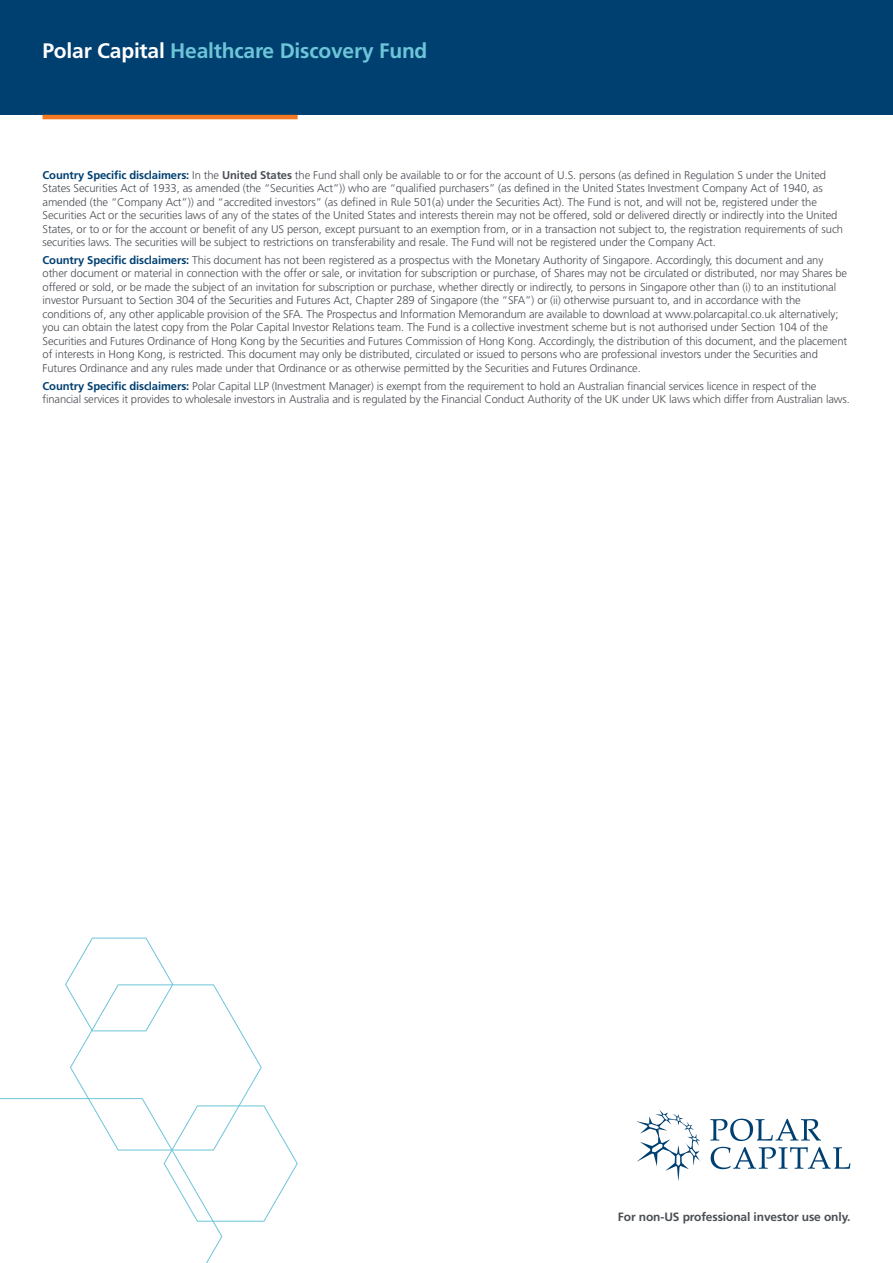
<style>
.page{position:relative;width:893px;height:1263px;background:#fff}
.page>*{position:absolute;margin:0;border:0;box-sizing:border-box;transform-origin:0 0}
.t1{font:700 21px "Frutiger LT";letter-spacing:-.01em;color:#6dc5d8}
.t2{font:700 12px "Frutiger LT";letter-spacing:-.01em;color:#4b4f55}
.t3{font:300 11.25px/13.5px "Frutiger LT";letter-spacing:-.01em;color:#4b4f55}
.s1{color:#fff}
.s2{font-weight:700;color:#004071}
.s3{font-weight:700}
</style>
<div class="page">
<div style="left:0;top:0;width:893px;height:115px;background:#004071"></div>
<hr style="left:43px;top:115px;width:255px;height:4px;background:#f47921">
<svg style="left:710px;top:1119px;width:111px;height:22px"></svg>
<svg style="left:711px;top:1147px;width:139px;height:22px"></svg>
<svg style="left:637px;top:1110px;width:63px;height:71px"></svg>
<svg style="left:0;top:937px;width:298px;height:326px"></svg>
<p class="t1" style="left:43px;top:39px;width:386px"><span class="s1">Polar Capital</span> Healthcare Discovery Fund</p>
<p class="t3" style="left:43px;top:168px;width:802px"><span class="s2">Country Specific disclaimers:</span> In the <span class="s3">United States</span> the Fund shall only be available to or for the account of U.S. persons (as defined in Regulation S under the United States Securities Act of 1933, as amended (the “Securities Act”)) who are “qualified purchasers” (as defined in the United States Investment Company Act of 1940, as amended (the “Company Act”)) and “accredited investors” (as defined in Rule 501(a) under the Securities Act). The Fund is not, and will not be, registered under the Securities Act or the securities laws of any of the states of the United States and interests therein may not be offered, sold or delivered directly or indirectly into the United States, or to or for the account or benefit of any US person, except pursuant to an exemption from, or in a transaction not subject to, the registration requirements of such securities laws. The securities will be subject to restrictions on transferability and resale. The Fund will not be registered under the Company Act.</p>
<p class="t3" style="left:43px;top:253px;width:806px"><span class="s2">Country Specific disclaimers:</span> This document has not been registered as a prospectus with the Monetary Authority of Singapore. Accordingly, this document and any other document or material in connection with the offer or sale, or invitation for subscription or purchase, of Shares may not be circulated or distributed, nor may Shares be offered or sold, or be made the subject of an invitation for subscription or purchase, whether directly or indirectly, to persons in Singapore other than (i) to an institutional investor Pursuant to Section 304 of the Securities and Futures Act, Chapter 289 of Singapore (the “SFA”) or (ii) otherwise pursuant to, and in accordance with the conditions of, any other applicable provision of the SFA. The Prospectus and Information Memorandum are available to download at www.polarcapital.co.uk alternatively; you can obtain the latest copy from the Polar Capital Investor Relations team. The Fund is a collective investment scheme but is not authorised under Section 104 of the Securities and Futures Ordinance of Hong Kong by the Securities and Futures Commission of Hong Kong. Accordingly, the distribution of this document, and the placement of interests in Hong Kong, is restricted. This document may only be distributed, circulated or issued to persons who are professional investors under the Securities and Futures Ordinance and any rules made under that Ordinance or as otherwise permitted by the Securities and Futures Ordinance.</p>
<p class="t3" style="left:43px;top:379px;width:809px"><span class="s2">Country Specific disclaimers:</span> Polar Capital LLP (Investment Manager) is exempt from the requirement to hold an Australian financial services licence in respect of the financial services it provides to wholesale investors in Australia and is regulated by the Financial Conduct Authority of the UK under UK laws which differ from Australian laws.</p>
<p class="t2" style="left:618px;top:1209px;width:234px">For non-US professional investor use only.</p>
</div>
